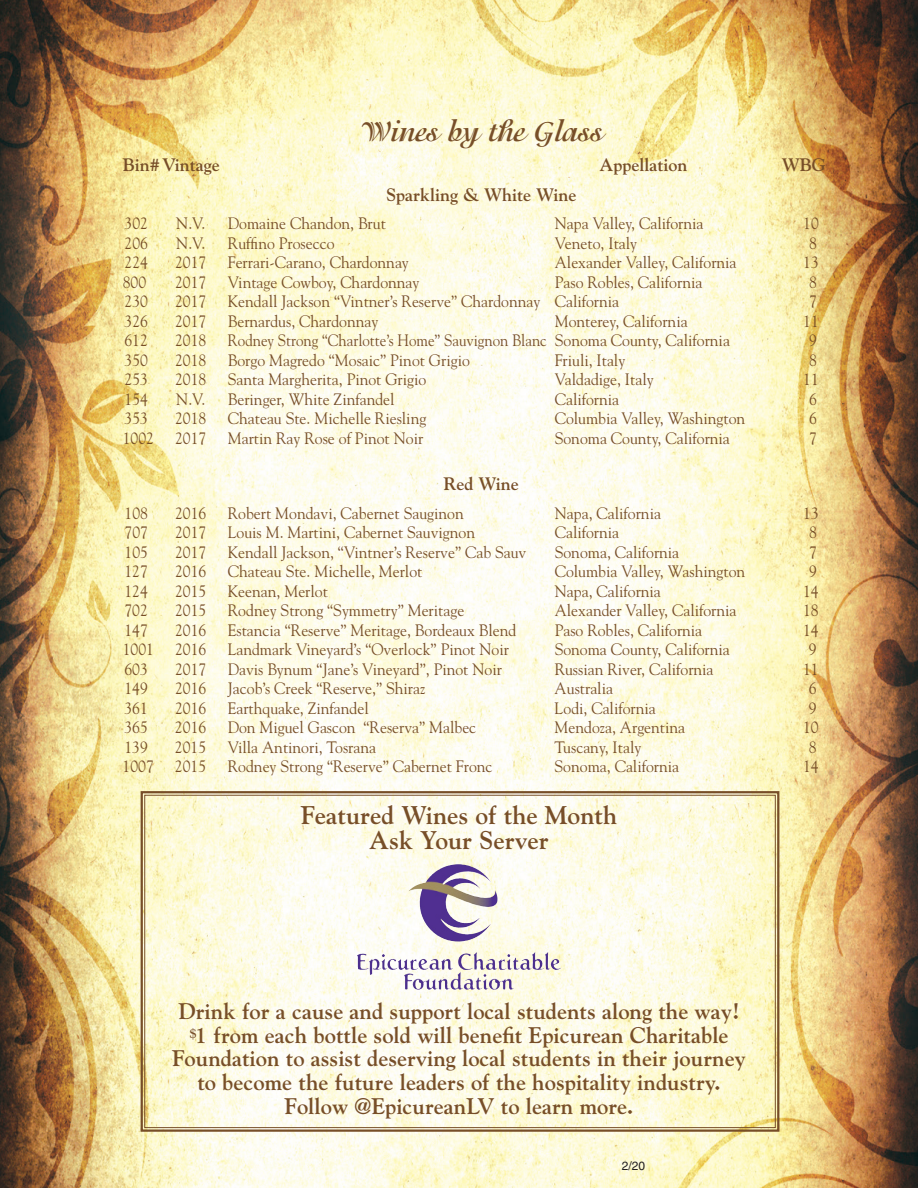
<style>
.page{position:relative;width:918px;height:1188px;background:#fff}
.page>*{position:absolute;margin:0;border:0;box-sizing:border-box;transform-origin:0 0}
.t1{font:700 30px "Isadora Std";color:#774e28}
.t2{font:700 25.5px/25.5px "Goudy Std";color:#774e28;text-align:center}
.t3{font:700 22.5px/23.7px "Goudy Std";color:#774e28;text-align:center}
.t4{font:700 18px "Goudy Std";color:#774e28}
.t5{font:16.5px "Goudy Std";color:#774e28;scale:.95 1}
.t6{font:16.5px "Goudy Std";color:#774e28;scale:.9 1}
.t7{font:12px "Helvetica";color:#231f20}
</style>
<div class="page">
<img style="left:0;top:0;width:918px;height:1188px">
<svg style="left:139px;top:790px;width:642px;height:343px"></svg>
<img style="left:409px;top:866px;width:40px;height:71px">
<h1 class="t1" style="left:360px;top:114px;width:245px">Wines by the Glass</h1>
<p class="t4" style="left:123px;top:154px;width:98px">Bin#Vintage</p>
<p class="t4" style="left:600px;top:154px;width:90px">Appellation</p>
<p class="t4" style="left:782px;top:154px;width:46px">WBG</p>
<p class="t4" style="left:386px;top:184px;width:192px">Sparkling &amp; White Wine</p>
<p class="t5" style="left:125px;top:213px;width:26px">302</p>
<p class="t5" style="left:176px;top:213px;width:32px">N.V.</p>
<p class="t5" style="left:228px;top:213px;width:168px">Domaine Chandon, Brut</p>
<p class="t5" style="left:555px;top:213px;width:158px">Napa Valley, California</p>
<p class="t5" style="left:803px;top:213px;width:18px">10</p>
<p class="t5" style="left:125px;top:233px;width:26px">206</p>
<p class="t5" style="left:176px;top:233px;width:32px">N.V.</p>
<p class="t5" style="left:228px;top:233px;width:114px">Ruffino Prosecco</p>
<p class="t5" style="left:555px;top:233px;width:88px">Veneto, Italy</p>
<p class="t5" style="left:809px;top:233px;width:10px">8</p>
<p class="t5" style="left:125px;top:252px;width:26px">224</p>
<p class="t5" style="left:175px;top:252px;width:34px">2017</p>
<p class="t5" style="left:228px;top:252px;width:192px">Ferrari-Carano, Chardonnay</p>
<p class="t5" style="left:555px;top:252px;width:193px">Alexander Valley, California</p>
<p class="t5" style="left:803px;top:252px;width:18px">13</p>
<p class="t5" style="left:123px;top:272px;width:26px">800</p>
<p class="t5" style="left:175px;top:272px;width:35px">2017</p>
<p class="t5" style="left:228px;top:272px;width:203px">Vintage Cowboy, Chardonnay</p>
<p class="t5" style="left:555px;top:272px;width:157px">Paso Robles, California</p>
<p class="t5" style="left:809px;top:272px;width:10px">8</p>
<p class="t5" style="left:125px;top:291px;width:26px">230</p>
<p class="t5" style="left:175px;top:291px;width:34px">2017</p>
<p class="t5" style="left:228px;top:291px;width:413px">Kendall Jackson “Vintner’s Reserve” Chardonnay California</p>
<p class="t5" style="left:809px;top:291px;width:10px">7</p>
<p class="t5" style="left:125px;top:311px;width:26px">326</p>
<p class="t5" style="left:175px;top:311px;width:35px">2017</p>
<p class="t5" style="left:228px;top:311px;width:160px">Bernardus, Chardonnay</p>
<p class="t5" style="left:555px;top:311px;width:141px">Monterey, California</p>
<p class="t5" style="left:803px;top:311px;width:18px">11</p>
<p class="t5" style="left:124px;top:330px;width:26px">612</p>
<p class="t5" style="left:175px;top:330px;width:34px">2018</p>
<p class="t6" style="left:228px;top:330px;width:559px">Rodney Strong “Charlotte’s Home” Sauvignon Blanc Sonoma County, California</p>
<p class="t5" style="left:809px;top:330px;width:10px">9</p>
<p class="t5" style="left:125px;top:350px;width:26px">350</p>
<p class="t5" style="left:175px;top:350px;width:34px">2018</p>
<p class="t5" style="left:228px;top:350px;width:256px">Borgo Magredo “Mosaic” Pinot Grigio</p>
<p class="t5" style="left:555px;top:350px;width:76px">Friuli, Italy</p>
<p class="t5" style="left:809px;top:350px;width:10px">8</p>
<p class="t5" style="left:125px;top:369px;width:26px">253</p>
<p class="t5" style="left:175px;top:369px;width:35px">2018</p>
<p class="t5" style="left:228px;top:369px;width:210px">Santa Margherita, Pinot Grigio</p>
<p class="t5" style="left:555px;top:369px;width:106px">Valdadige, Italy</p>
<p class="t5" style="left:803px;top:369px;width:18px">11</p>
<p class="t5" style="left:125px;top:389px;width:26px">154</p>
<p class="t5" style="left:176px;top:389px;width:32px">N.V.</p>
<p class="t5" style="left:228px;top:389px;width:177px">Beringer, White Zinfandel</p>
<p class="t5" style="left:555px;top:389px;width:69px">California</p>
<p class="t5" style="left:809px;top:389px;width:10px">6</p>
<p class="t5" style="left:125px;top:408px;width:26px">353</p>
<p class="t5" style="left:175px;top:408px;width:35px">2018</p>
<p class="t5" style="left:228px;top:408px;width:210px">Chateau Ste. Michelle Riesling</p>
<p class="t5" style="left:555px;top:408px;width:202px">Columbia Valley, Washington</p>
<p class="t5" style="left:809px;top:408px;width:10px">6</p>
<p class="t5" style="left:123px;top:428px;width:35px">1002</p>
<p class="t5" style="left:175px;top:428px;width:35px">2017</p>
<p class="t5" style="left:228px;top:428px;width:207px">Martin Ray Rose of Pinot Noir</p>
<p class="t5" style="left:555px;top:428px;width:186px">Sonoma County, California</p>
<p class="t5" style="left:809px;top:428px;width:10px">7</p>
<p class="t4" style="left:444px;top:473px;width:77px">Red Wine</p>
<p class="t5" style="left:125px;top:503px;width:26px">108</p>
<p class="t5" style="left:175px;top:503px;width:34px">2016</p>
<p class="t5" style="left:228px;top:503px;width:250px">Robert Mondavi, Cabernet Sauginon</p>
<p class="t5" style="left:555px;top:503px;width:113px">Napa, California</p>
<p class="t5" style="left:803px;top:503px;width:18px">13</p>
<p class="t5" style="left:125px;top:522px;width:26px">707</p>
<p class="t5" style="left:175px;top:522px;width:34px">2017</p>
<p class="t5" style="left:228px;top:522px;width:262px">Louis M. Martini, Cabernet Sauvignon</p>
<p class="t5" style="left:555px;top:522px;width:69px">California</p>
<p class="t5" style="left:809px;top:522px;width:10px">8</p>
<p class="t5" style="left:125px;top:542px;width:26px">105</p>
<p class="t5" style="left:175px;top:542px;width:35px">2017</p>
<p class="t5" style="left:228px;top:542px;width:316px">Kendall Jackson, “Vintner’s Reserve” Cab Sauv</p>
<p class="t5" style="left:555px;top:542px;width:133px">Sonoma, California</p>
<p class="t5" style="left:809px;top:542px;width:10px">7</p>
<p class="t5" style="left:124px;top:561px;width:26px">127</p>
<p class="t5" style="left:175px;top:561px;width:34px">2016</p>
<p class="t5" style="left:228px;top:561px;width:206px">Chateau Ste. Michelle, Merlot</p>
<p class="t5" style="left:555px;top:561px;width:202px">Columbia Valley, Washington</p>
<p class="t5" style="left:809px;top:561px;width:10px">9</p>
<p class="t5" style="left:124px;top:581px;width:26px">124</p>
<p class="t5" style="left:175px;top:581px;width:34px">2015</p>
<p class="t5" style="left:228px;top:581px;width:107px">Keenan, Merlot</p>
<p class="t5" style="left:555px;top:581px;width:113px">Napa, California</p>
<p class="t5" style="left:803px;top:581px;width:18px">14</p>
<p class="t5" style="left:124px;top:600px;width:26px">702</p>
<p class="t5" style="left:175px;top:600px;width:35px">2015</p>
<p class="t5" style="left:228px;top:600px;width:250px">Rodney Strong “Symmetry” Meritage</p>
<p class="t5" style="left:555px;top:600px;width:193px">Alexander Valley, California</p>
<p class="t5" style="left:803px;top:600px;width:18px">18</p>
<p class="t5" style="left:124px;top:620px;width:26px">147</p>
<p class="t5" style="left:175px;top:620px;width:34px">2016</p>
<p class="t5" style="left:228px;top:620px;width:305px">Estancia “Reserve” Meritage, Bordeaux Blend</p>
<p class="t5" style="left:555px;top:620px;width:157px">Paso Robles, California</p>
<p class="t5" style="left:803px;top:620px;width:18px">14</p>
<p class="t5" style="left:123px;top:639px;width:34px">1001</p>
<p class="t5" style="left:175px;top:639px;width:35px">2016</p>
<p class="t5" style="left:228px;top:639px;width:298px">Landmark Vineyard’s “Overlock” Pinot Noir</p>
<p class="t5" style="left:555px;top:639px;width:186px">Sonoma County, California</p>
<p class="t5" style="left:809px;top:639px;width:10px">9</p>
<p class="t5" style="left:124px;top:659px;width:26px">603</p>
<p class="t5" style="left:175px;top:659px;width:35px">2017</p>
<p class="t5" style="left:228px;top:659px;width:290px">Davis Bynum “Jane’s Vineyard”, Pinot Noir</p>
<p class="t5" style="left:555px;top:659px;width:169px">Russian River, California</p>
<p class="t5" style="left:803px;top:659px;width:18px">11</p>
<p class="t5" style="left:124px;top:678px;width:26px">149</p>
<p class="t5" style="left:175px;top:678px;width:35px">2016</p>
<p class="t5" style="left:228px;top:678px;width:210px">Jacob’s Creek “Reserve,” Shiraz</p>
<p class="t5" style="left:555px;top:678px;width:63px">Australia</p>
<p class="t5" style="left:809px;top:678px;width:10px">6</p>
<p class="t5" style="left:124px;top:698px;width:26px">361</p>
<p class="t5" style="left:175px;top:698px;width:34px">2016</p>
<p class="t5" style="left:228px;top:698px;width:150px">Earthquake, Zinfandel</p>
<p class="t5" style="left:555px;top:698px;width:108px">Lodi, California</p>
<p class="t5" style="left:809px;top:698px;width:10px">9</p>
<p class="t5" style="left:124px;top:717px;width:26px">365</p>
<p class="t5" style="left:175px;top:717px;width:34px">2016</p>
<p class="t5" style="left:228px;top:717px;width:263px">Don Miguel Gascon “Reserva” Malbec</p>
<p class="t5" style="left:555px;top:717px;width:139px">Mendoza, Argentina</p>
<p class="t5" style="left:803px;top:717px;width:18px">10</p>
<p class="t5" style="left:124px;top:737px;width:26px">139</p>
<p class="t5" style="left:175px;top:737px;width:35px">2015</p>
<p class="t5" style="left:228px;top:737px;width:158px">Villa Antinori, Tosrana</p>
<p class="t5" style="left:555px;top:737px;width:93px">Tuscany, Italy</p>
<p class="t5" style="left:809px;top:737px;width:10px">8</p>
<p class="t5" style="left:123px;top:756px;width:35px">1007</p>
<p class="t5" style="left:175px;top:756px;width:35px">2015</p>
<p class="t5" style="left:228px;top:756px;width:280px">Rodney Strong “Reserve” Cabernet Fronc</p>
<p class="t5" style="left:555px;top:756px;width:133px">Sonoma, California</p>
<p class="t5" style="left:803px;top:756px;width:18px">14</p>
<h2 class="t2" style="left:301px;top:802px;width:318px">Featured Wines of the Month<br>Ask Your Server</h2>
<p class="t3" style="left:172px;top:999px;width:575px">Drink for a cause and support local students along the way! <sup>$</sup>1 from each bottle sold will benefit Epicurean Charitable Foundation to assist deserving local students in their journey to become the future leaders of the hospitality industry.<br>Follow @EpicureanLV to learn more.</p>
<p class="t7" style="left:622px;top:1159px;width:25px">2/20</p>
</div>
